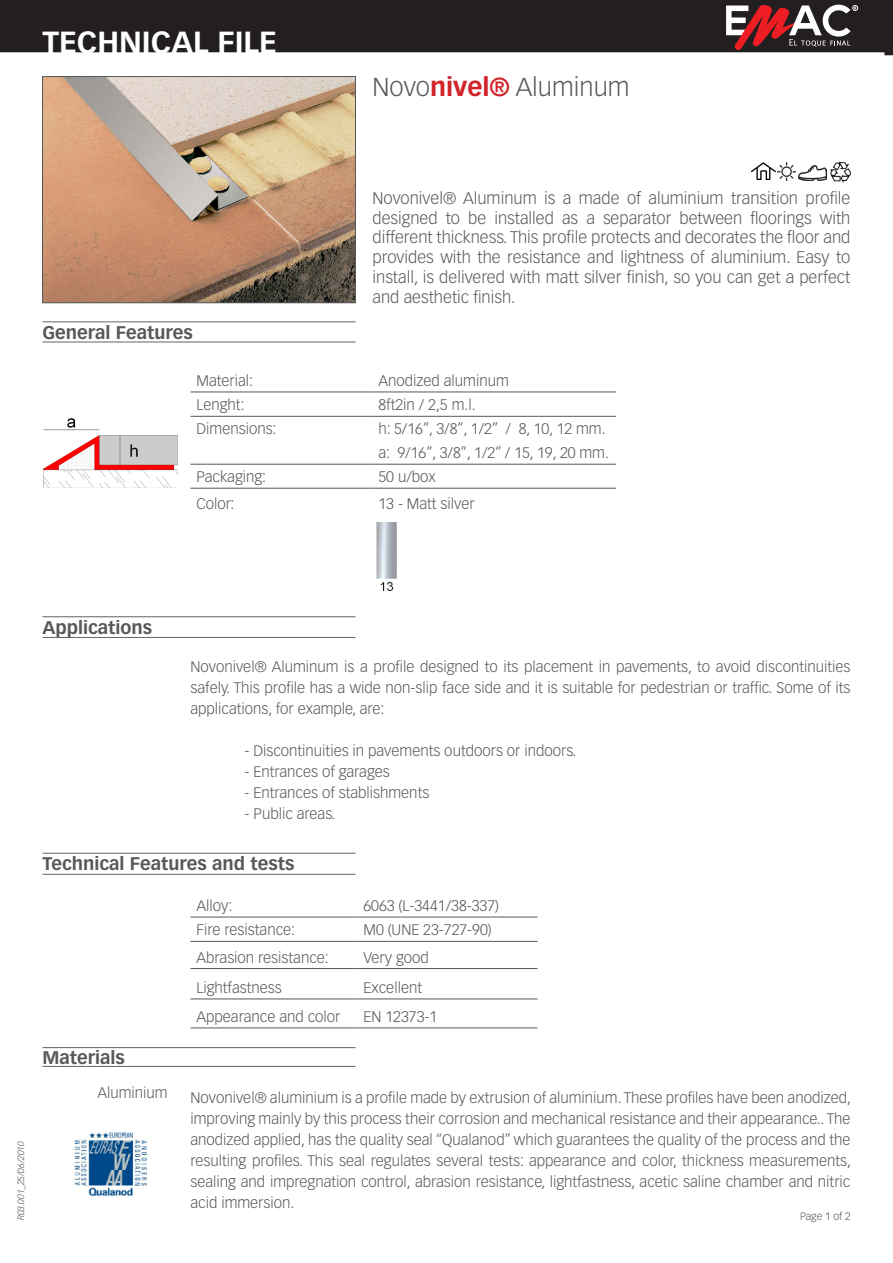
<style>
.page{position:relative;width:893px;height:1263px;background:#fff}
.page>*{position:absolute;margin:0;border:0;box-sizing:border-box;transform-origin:0 0}
.t1{font:700 30px "Vectora LT Std";color:#fff}
.t2{font:300 25.5px "Vectora LT Std";color:#57585a}
.t3{font:700 18px "Vectora LT Std";color:#57585a}
.t4{font:300 16.5px/19.8px "Vectora LT Std";color:#57585a;text-align:justify}
.Párrafo_14{font:300 15px/21px "Vectora LT Std";color:#57585a;text-align:justify}
.t5{font:300 10.5px "Vectora LT Std";color:#57585a}
.t6{font:italic 300 9px "Vectora LT Std";color:#57585a}
.s1{font-weight:700;color:#d1232a}
</style>
<div class="page">
<svg style="left:884px;top:52px;width:9px;height:3px"></svg>
<div style="left:0;top:0;width:893px;height:52px;background:#231f20"></div>
<svg style="left:726px;top:4px;width:132px;height:46px"></svg>
<svg style="left:751px;top:162px;width:25px;height:18px"></svg>
<img style="left:831px;top:162px;width:19px;height:20px">
<hr style="left:190px;top:392px;width:182px;height:1px;background:#57585a">
<hr style="left:190px;top:488px;width:182px;height:1px;background:#57585a">
<hr style="left:372px;top:392px;width:244px;height:1px;background:#57585a">
<hr style="left:372px;top:416px;width:244px;height:1px;background:#57585a">
<hr style="left:372px;top:464px;width:244px;height:1px;background:#57585a">
<hr style="left:190px;top:416px;width:182px;height:1px;background:#57585a">
<hr style="left:190px;top:464px;width:182px;height:1px;background:#57585a">
<hr style="left:372px;top:488px;width:244px;height:1px;background:#57585a">
<hr style="left:43px;top:616px;width:312px;height:1px;background:#636366">
<hr style="left:43px;top:637px;width:312px;height:1px;background:#636366">
<hr style="left:190px;top:917px;width:167px;height:1px;background:#57585a">
<hr style="left:190px;top:941px;width:167px;height:1px;background:#57585a">
<hr style="left:190px;top:968px;width:167px;height:1px;background:#57585a">
<hr style="left:190px;top:999px;width:167px;height:1px;background:#57585a">
<hr style="left:190px;top:1028px;width:167px;height:1px;background:#57585a">
<hr style="left:357px;top:917px;width:180px;height:1px;background:#57585a">
<hr style="left:357px;top:941px;width:180px;height:1px;background:#57585a">
<hr style="left:357px;top:968px;width:180px;height:1px;background:#57585a">
<hr style="left:357px;top:999px;width:180px;height:1px;background:#57585a">
<hr style="left:357px;top:1028px;width:180px;height:1px;background:#57585a">
<hr style="left:43px;top:1066px;width:312px;height:1px;background:#636366">
<hr style="left:43px;top:1047px;width:312px;height:1px;background:#636366">
<hr style="left:43px;top:853px;width:312px;height:1px;background:#636366">
<hr style="left:43px;top:874px;width:312px;height:1px;background:#636366">
<hr style="left:43px;top:321px;width:312px;height:1px;background:#636366">
<hr style="left:43px;top:342px;width:312px;height:1px;background:#636366">
<img style="left:74px;top:1131px;width:73px;height:66px">
<img style="left:376px;top:522px;width:21px;height:69px">
<img style="left:798px;top:165px;width:29px;height:15px">
<img style="left:778px;top:162px;width:17px;height:18px">
<img style="left:44px;top:78px;width:310px;height:223px">
<div style="left:42px;top:76px;width:314px;height:227px;border:1px solid #57585a"></div>
<img style="left:43px;top:418px;width:135px;height:70px">
<h1 class="t1" style="left:43px;top:24px;width:236px">TECHNICAL FILE</h1>
<p class="t3" style="left:43px;top:322px;width:152px">General Features</p>
<p class="t2" style="left:372px;top:73px;width:259px">Novo<span class="s1">nivel®</span> Aluminum</p>
<p class="t4" style="left:372px;top:188px;width:479px">Novonivel® Aluminum is a made of aluminium transition profile designed to be installed as a separator between floorings with different thickness. This profile protects and decorates the floor and provides with the resistance and lightness of aluminium. Easy to install, is delivered with matt silver finish, so you can get a perfect and aesthetic finish.</p>
<p class="Párrafo_14" style="left:196px;top:370px;width:58px">Material:</p>
<p class="Párrafo_14" style="left:378px;top:370px;width:132px">Anodized aluminum</p>
<p class="Párrafo_14" style="left:196px;top:395px;width:50px">Lenght:</p>
<p class="Párrafo_14" style="left:378px;top:395px;width:99px">8ft2in / 2,5 m.l.</p>
<p class="Párrafo_14" style="left:196px;top:419px;width:82px">Dimensions:</p>
<p class="Párrafo_14" style="left:378px;top:419px;width:229px">h: 5/16”, 3/8”, 1/2” / 8, 10, 12 mm.</p>
<p class="Párrafo_14" style="left:378px;top:443px;width:232px">a: 9/16”, 3/8”, 1/2” / 15, 19, 20 mm.</p>
<p class="Párrafo_14" style="left:196px;top:467px;width:71px">Packaging:</p>
<p class="Párrafo_14" style="left:378px;top:467px;width:59px">50 u/box</p>
<p class="Párrafo_14" style="left:196px;top:493px;width:39px">Color:</p>
<p class="Párrafo_14" style="left:378px;top:493px;width:98px">13 - Matt silver</p>
<p class="t6" style="left:16px;top:1220px;width:81px;rotate:-90deg">R03.001_25/06/2010</p>
<p class="t3" style="left:43px;top:617px;width:111px">Applications</p>
<p class="Párrafo_14" style="left:190px;top:657px;width:661px">Novonivel® Aluminum is a profile designed to its placement in pavements, to avoid discontinuities safely. This profile has a wide non-slip face side and it is suitable for pedestrian or traffic. Some of its applications, for example, are:</p>
<p class="Párrafo_14" style="left:244px;top:741px;width:333px">- Discontinuities in pavements outdoors or indoors.</p>
<p class="Párrafo_14" style="left:244px;top:762px;width:147px">- Entrances of garages</p>
<p class="Párrafo_14" style="left:244px;top:783px;width:186px">- Entrances of stablishments</p>
<p class="Párrafo_14" style="left:244px;top:804px;width:92px">- Public areas.</p>
<p class="t3" style="left:43px;top:853px;width:253px">Technical Features and tests</p>
<p class="t3" style="left:43px;top:1046px;width:84px">Materials</p>
<p class="Párrafo_14" style="left:97px;top:1082px;width:72px">Aluminium</p>
<p class="Párrafo_14" style="left:196px;top:895px;width:37px">Alloy:</p>
<p class="Párrafo_14" style="left:363px;top:895px;width:137px">6063 (L-3441/38-337)</p>
<p class="Párrafo_14" style="left:196px;top:920px;width:100px">Fire resistance:</p>
<p class="Párrafo_14" style="left:363px;top:920px;width:130px">M0 (UNE 23-727-90)</p>
<p class="Párrafo_14" style="left:196px;top:947px;width:134px">Abrasion resistance:</p>
<p class="Párrafo_14" style="left:363px;top:947px;width:67px">Very good</p>
<p class="Párrafo_14" style="left:196px;top:977px;width:87px">Lightfastness</p>
<p class="Párrafo_14" style="left:363px;top:977px;width:60px">Excellent</p>
<p class="Párrafo_14" style="left:196px;top:1006px;width:145px">Appearance and color</p>
<p class="Párrafo_14" style="left:363px;top:1006px;width:75px">EN 12373-1</p>
<p class="Párrafo_14" style="left:190px;top:1088px;width:662px">Novonivel® aluminium is a profile made by extrusion of aluminium. These profiles have been anodized, improving mainly by this process their corrosion and mechanical resistance and their appearance.. The anodized applied, has the quality seal “Qualanod” which guarantees the quality of the process and the resulting profiles. This seal regulates several tests: appearance and color, thickness measurements, sealing and impregnation control, abrasion resistance, lightfastness, acetic saline chamber and nitric acid immersion.</p>
<p class="t5" style="left:800px;top:1211px;width:52px">Page 1 of 2</p>
</div>
